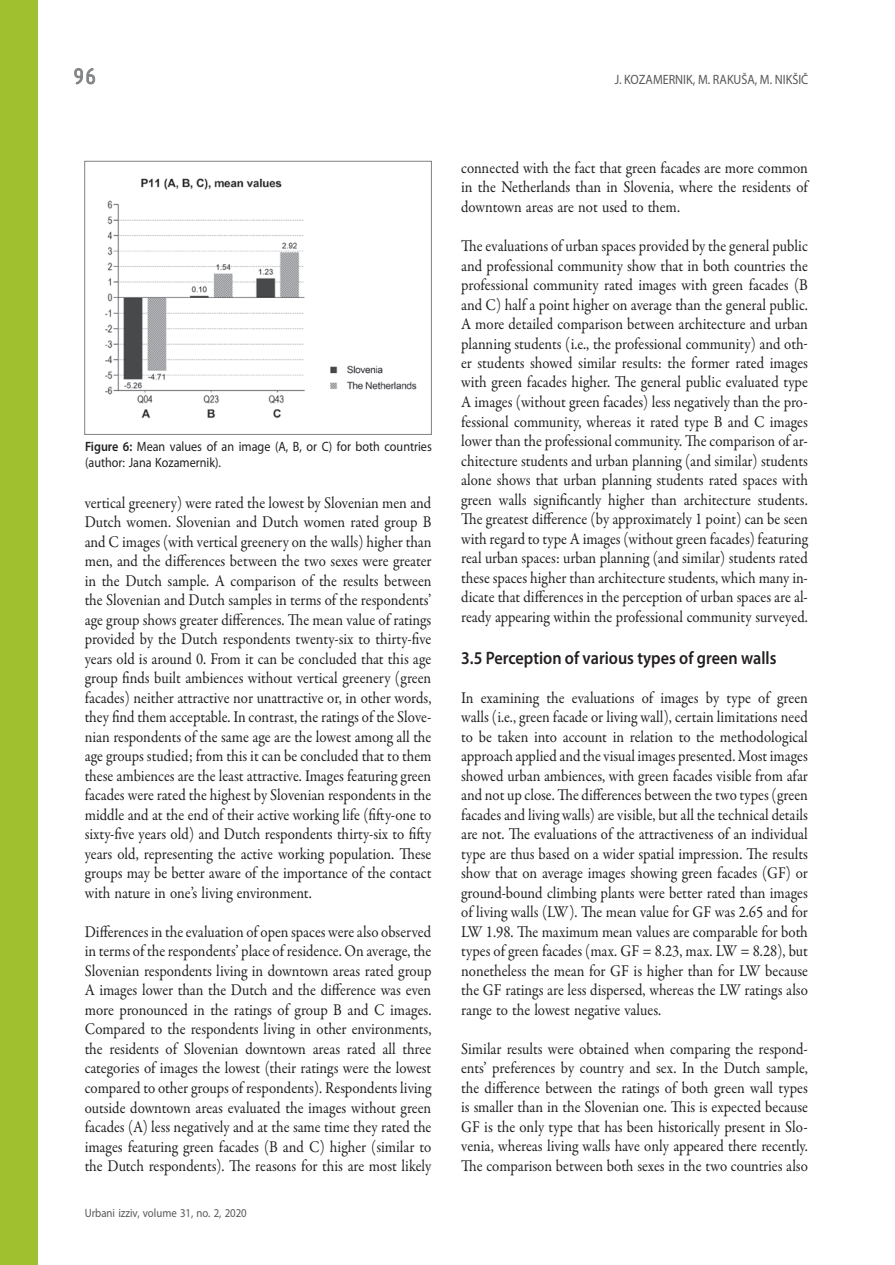
<style>
.page{position:relative;width:895px;height:1265px;background:#fff}
.page>*{position:absolute;margin:0;border:0;box-sizing:border-box;transform-origin:0 0}
.t1{font:24px "ISOCTEUR";color:#808285}
.t2{font:600 18px "Myriad Pro";color:#231f20;scale:.9 1}
.t3{font:16.5px/19.5px "Garamond Premr Pro";letter-spacing:-.005em;color:#231f20;text-align:justify;scale:.9 1}
.t4{font:13.5px/16.5px "Myriad Pro";color:#231f20;scale:.9 1}
.t5{font:13.5px "Myriad Pro";color:#57585a;scale:.9 1}
.t6{font:12px "Myriad Pro";color:#57585a;scale:.9 1}
.s1{font-weight:600}
</style>
<div class="page">
<svg style="left:74px;top:68px;width:21px;height:17px"></svg>
<div style="left:0;top:0;width:38px;height:1264px;background:#a1c030"></div>
<img style="left:105px;top:178px;width:312px;height:241px">
<div style="left:84px;top:161px;width:348px;height:274px;border:1px solid #808285"></div>
<h1 class="t1" style="left:70px;top:61px;width:31px">96</h1>
<p class="t5" style="left:614px;top:72px;width:217px">J. KOZAMERNIK, M. RAKUŠA, M. NIKŠIČ</p>
<p class="t4" style="left:85px;top:438px;width:387px"><span class="s1">Figure 6:</span> Mean values of an image (A, B, or C) for both countries (author: Jana Kozamernik).</p>
<p class="t3" style="left:85px;top:493px;width:387px">vertical greenery) were rated the lowest by Slovenian men and Dutch women. Slovenian and Dutch women rated group B and C images (with vertical greenery on the walls) higher than men, and the differences between the two sexes were greater in the Dutch sample. A comparison of the results between the Slovenian and Dutch samples in terms of the respondents’ age group shows greater differences. The mean value of ratings provided by the Dutch respondents twenty-six to thirty-five years old is around 0. From it can be concluded that this age group finds built ambiences without vertical greenery (green facades) neither attractive nor unattractive or, in other words, they find them acceptable. In contrast, the ratings of the Slove&shy;nian respondents of the same age are the lowest among all the age groups studied; from this it can be concluded that to them these ambiences are the least attractive. Images featuring green facades were rated the highest by Slovenian respondents in the middle and at the end of their active working life (fifty-one to sixty-five years old) and Dutch respondents thirty-six to fifty years old, representing the active working population. These groups may be better aware of the importance of the contact with nature in one’s living environment.</p>
<p class="t3" style="left:85px;top:922px;width:387px">Differences in the evaluation of open spaces were also observed in terms of the respondents’ place of residence. On average, the Slovenian respondents living in downtown areas rated group A images lower than the Dutch and the difference was even more pronounced in the ratings of group B and C images.<br>Compared to the respondents living in other environments, the residents of Slovenian downtown areas rated all three categories of images the lowest (their ratings were the lowest compared to other groups of respondents). Respondents living outside downtown areas evaluated the images without green facades (A) less negatively and at the same time they rated the images featuring green facades (B and C) higher (similar to the Dutch respondents). The reasons for this are most likely</p>
<p class="t6" style="left:85px;top:1206px;width:182px">Urbani izziv, volume 31, no. 2, 2020</p>
<p class="t3" style="left:461px;top:158px;width:387px">connected with the fact that green facades are more common in the Netherlands than in Slovenia, where the residents of downtown areas are not used to them.</p>
<p class="t3" style="left:461px;top:236px;width:387px">The evaluations of urban spaces provided by the general public and professional community show that in both countries the professional community rated images with green facades (B and C) half a point higher on average than the general public.<br>A more detailed comparison between architecture and urban planning students (i.e., the professional community) and oth&shy;er students showed similar results: the former rated images with green facades higher. The general public evaluated type A images (without green facades) less negatively than the pro&shy;fessional community, whereas it rated type B and C images lower than the professional community. The comparison of ar&shy;chitecture students and urban planning (and similar) students alone shows that urban planning students rated spaces with green walls significantly higher than architecture students.<br>The greatest difference (by approximately 1 point) can be seen with regard to type A images (without green facades) featuring real urban spaces: urban planning (and similar) students rated these spaces higher than architecture students, which many in&shy;dicate that differences in the perception of urban spaces are al&shy;ready appearing within the professional community surveyed.</p>
<p class="t2" style="left:461px;top:646px;width:352px">3.5 Perception of various types of green walls</p>
<p class="t3" style="left:461px;top:688px;width:387px">In examining the evaluations of images by type of green walls (i.e., green facade or living wall), certain limitations need to be taken into account in relation to the methodological approach applied and the visual images presented. Most images showed urban ambiences, with green facades visible from afar and not up close. The differences between the two types (green facades and living walls) are visible, but all the technical details are not. The evaluations of the attractiveness of an individual type are thus based on a wider spatial impression. The results show that on average images showing green facades (GF) or ground-bound climbing plants were better rated than images of living walls (LW). The mean value for GF was 2.65 and for LW 1.98. The maximum mean values are comparable for both types of green facades (max. GF = 8.23, max. LW = 8.28), but nonetheless the mean for GF is higher than for LW because the GF ratings are less dispersed, whereas the LW ratings also range to the lowest negative values.</p>
<p class="t3" style="left:461px;top:1039px;width:387px">Similar results were obtained when comparing the respond&shy;ents’ preferences by country and sex. In the Dutch sample, the difference between the ratings of both green wall types is smaller than in the Slovenian one. This is expected because GF is the only type that has been historically present in Slo&shy;venia, whereas living walls have only appeared there recently.<br>The comparison between both sexes in the two countries also</p>
</div>
